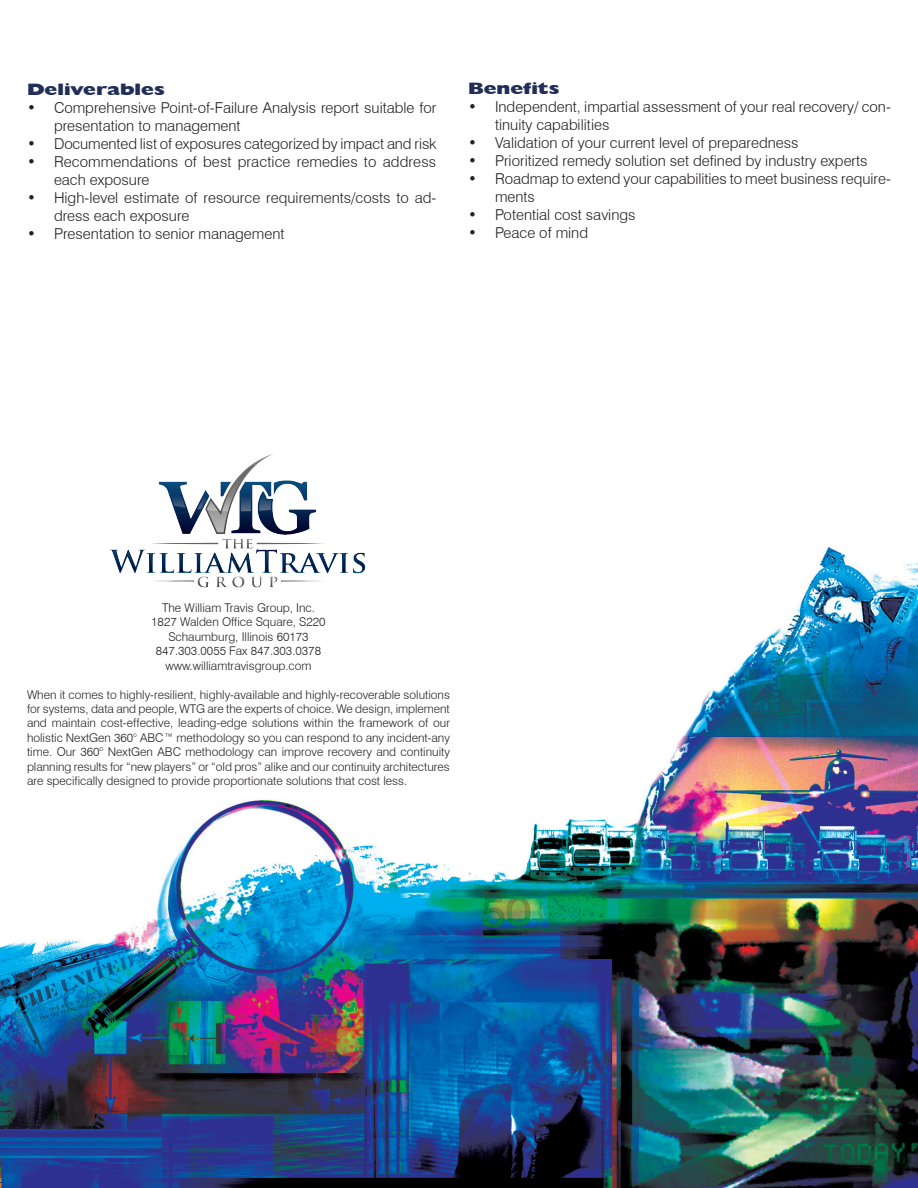
<style>
.page{position:relative;width:918px;height:1188px;background:#fff}
.page>*{position:absolute;margin:0;border:0;box-sizing:border-box;transform-origin:0 0}
.Body_text{font:800 16.5px "Humanist 521 BT";color:#212f58;scale:1.3 1}
.t1{font:300 15px/18px "Swiss 721 BT";color:#231f20}
.t2{font:300 12px/14.4px "Swiss 721 BT";color:#231f20;text-align:justify}
</style>
<div class="page">
<img style="left:0;top:547px;width:918px;height:641px">
<img style="left:88px;top:453px;width:299px;height:156px">
<p class="Body_text" style="left:27px;top:79px;width:107px">Deliverables</p>
<p class="t1" style="left:54px;top:98px;width:384px;text-indent:-27px">• Comprehensive Point-of-Failure Analysis report suitable for presentation to management</p>
<p class="t1" style="left:27px;top:134px;width:411px">• Documented list of exposures categorized by impact and risk</p>
<p class="t1" style="left:54px;top:152px;width:384px;text-indent:-27px">• Recommendations of best practice remedies to address each exposure</p>
<p class="t1" style="left:54px;top:188px;width:384px;text-indent:-27px">• High-level estimate of resource requirements/costs to ad&shy;dress each exposure</p>
<p class="t1" style="left:27px;top:224px;width:259px">• Presentation to senior management</p>
<p class="Body_text" style="left:468px;top:78px;width:72px">Benefits</p>
<p class="t1" style="left:495px;top:98px;width:397px;text-indent:-27px">• Independent, impartial assessment of your real recovery/ con&shy;tinuity capabilities</p>
<p class="t1" style="left:468px;top:134px;width:332px">• Validation of your current level of preparedness</p>
<p class="t1" style="left:468px;top:152px;width:401px">• Prioritized remedy solution set defined by industry experts</p>
<p class="t1" style="left:495px;top:170px;width:397px;text-indent:-27px">• Roadmap to extend your capabilities to meet business require&shy;ments</p>
<p class="t1" style="left:468px;top:206px;width:169px">• Potential cost savings</p>
<p class="t1" style="left:468px;top:224px;width:122px">• Peace of mind</p>
<p class="t2" style="left:162px;top:600px;width:154px">The William Travis Group, Inc.</p>
<p class="t2" style="left:151px;top:615px;width:176px">1827 Walden Office Square, S220</p>
<p class="t2" style="left:168px;top:629px;width:142px">Schaumburg, Illinois 60173</p>
<p class="t2" style="left:156px;top:644px;width:167px">847.303.0055 Fax 847.303.0378</p>
<p class="t2" style="left:165px;top:658px;width:148px">www.williamtravisgroup.com</p>
<p class="t2" style="left:27px;top:687px;width:425px">When it comes to highly-resilient, highly-available and highly-recoverable solutions for systems, data and people, WTG are the experts of choice. We design, implement and maintain cost-effective, leading-edge solutions within the framework of our holistic NextGen 360° ABC™ methodology so you can respond to any incident-any time. Our 360<sup>o</sup> NextGen ABC methodology can improve recovery and continuity planning results for “new players” or “old pros” alike and our continuity architectures are specifically designed to provide proportionate solutions that cost less.</p>
</div>
